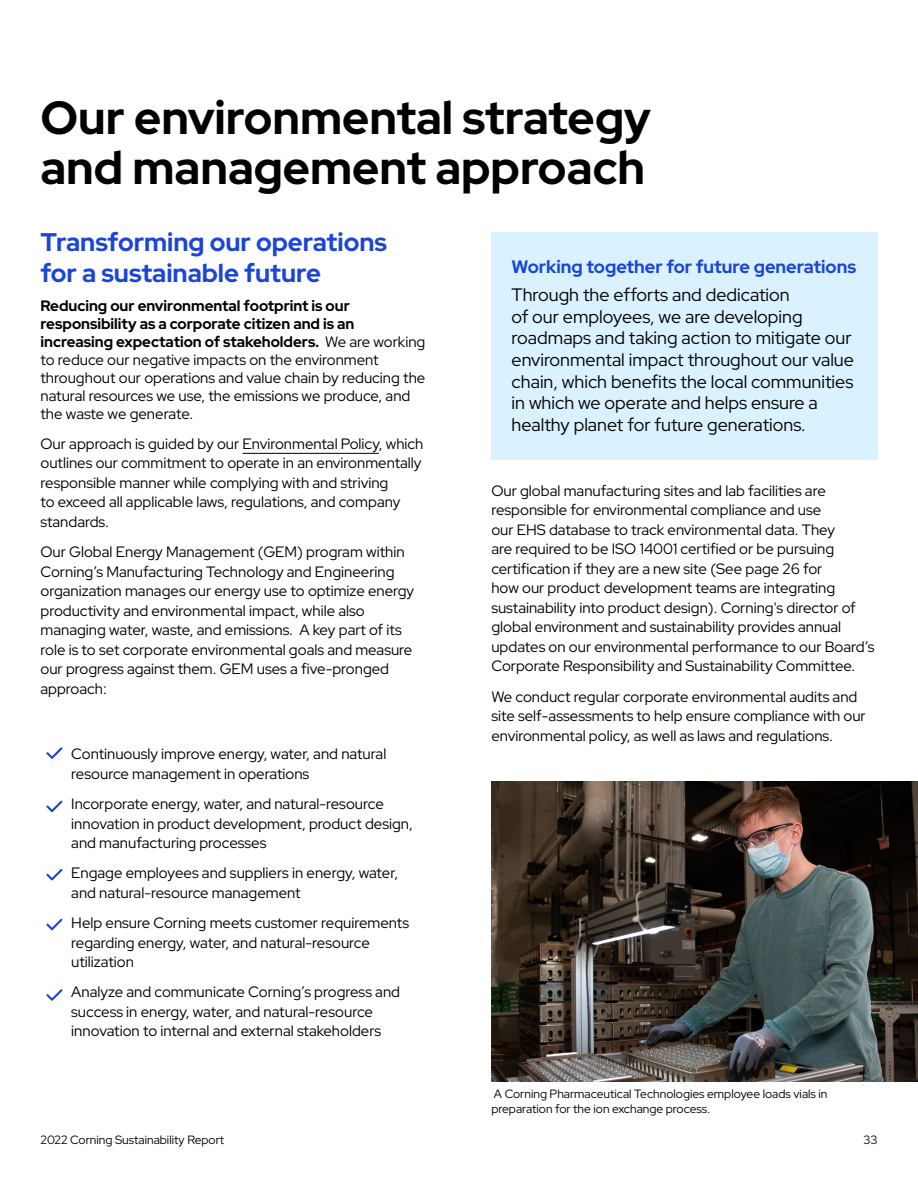
<style>
.page{position:relative;width:918px;height:1188px;background:#fff}
.page>*{position:absolute;margin:0;border:0;box-sizing:border-box;transform-origin:0 0}
.TOC_base{font:700 46.5px/49.5px "Red Hat Display";color:#000}
.Body_text_10_13{font:700 25.5px/30.6px "Red Hat Display";color:#1a45d7}
.Divider_Body{font:18px/21.6px "Red Hat Display";color:#000}
.Divider_Body-2{font:700 18px "Red Hat Display";color:#1a45d7}
.Body_text_10_13-2{font:15px/19.5px "Red Hat Display";color:#000}
.Table_Body_Text{font:12px/15px "Red Hat Display";color:#000}
.s1{font-weight:700}
</style>
<div class="page">
<hr style="left:243px;top:453px;width:136px;height:1px;background:#000">
<svg style="left:46px;top:747px;width:17px;height:12px"></svg>
<svg style="left:46px;top:801px;width:17px;height:11px"></svg>
<svg style="left:46px;top:869px;width:17px;height:11px"></svg>
<svg style="left:46px;top:919px;width:17px;height:11px"></svg>
<svg style="left:46px;top:989px;width:17px;height:12px"></svg>
<div style="left:491px;top:232px;width:387px;height:227px;background:#daf2ff"></div>
<img style="left:491px;top:781px;width:427px;height:301px">
<p class="TOC_base" style="left:40px;top:92px;width:612px">Our environmental strategy and management approach</p>
<p class="Body_text_10_13" style="left:40px;top:226px;width:348px">Transforming our operations for a sustainable future</p>
<p class="Body_text_10_13-2" style="left:40px;top:296px;width:386px;line-height:18px"><span class="s1">Reducing our environmental footprint is our responsibility as a corporate citizen and is an increasing expectation of stakeholders.</span> We are working to reduce our negative impacts on the environment throughout our operations and value chain by reducing the natural resources we use, the emissions we produce, and the waste we generate.</p>
<p class="Body_text_10_13-2" style="left:40px;top:433px;width:385px">Our approach is guided by our Environmental Policy, which outlines our commitment to operate in an environmentally responsible manner while complying with and striving<br>to exceed all applicable laws, regulations, and company standards.</p>
<p class="Body_text_10_13-2" style="left:40px;top:542px;width:375px">Our Global Energy Management (GEM) program within Corning’s Manufacturing Technology and Engineering organization manages our energy use to optimize energy productivity and environmental impact, while also managing water, waste, and emissions. A key part of its role is to set corporate environmental goals and measure our progress against them. GEM uses a five-pronged approach:</p>
<p class="Divider_Body-2" style="left:512px;top:255px;width:346px">Working together for future generations</p>
<p class="Divider_Body" style="left:512px;top:284px;width:344px">Through the efforts and dedication<br>of our employees, we are developing roadmaps and taking action to mitigate our environmental impact throughout our value chain, which benefits the local communities in which we operate and helps ensure a healthy planet for future generations.</p>
<p class="Body_text_10_13-2" style="left:491px;top:480px;width:385px">Our global manufacturing sites and lab facilities are responsible for environmental compliance and use<br>our EHS database to track environmental data. They<br>are required to be ISO 14001 certified or be pursuing certification if they are a new site (See page 26 for<br>how our product development teams are integrating sustainability into product design). Corning's director of global environment and sustainability provides annual updates on our environmental performance to our Board’s Corporate Responsibility and Sustainability Committee.</p>
<p class="Body_text_10_13-2" style="left:491px;top:686px;width:376px">We conduct regular corporate environmental audits and site self-assessments to help ensure compliance with our environmental policy, as well as laws and regulations.</p>
<p class="Body_text_10_13-2" style="left:71px;top:744px;width:317px">Continuously improve energy, water, and natural resource management in operations</p>
<p class="Body_text_10_13-2" style="left:71px;top:794px;width:343px">Incorporate energy, water, and natural-resource innovation in product development, product design, and manufacturing processes</p>
<p class="Body_text_10_13-2" style="left:71px;top:863px;width:328px">Engage employees and suppliers in energy, water, and natural-resource management</p>
<p class="Body_text_10_13-2" style="left:71px;top:913px;width:339px">Help ensure Corning meets customer requirements regarding energy, water, and natural-resource utilization</p>
<p class="Body_text_10_13-2" style="left:71px;top:982px;width:330px">Analyze and communicate Corning’s progress and success in energy, water, and natural-resource innovation to internal and external stakeholders</p>
<p class="Table_Body_Text" style="left:491px;top:1086px;width:338px">A Corning Pharmaceutical Technologies employee loads vials in preparation for the ion exchange process.</p>
<p class="Table_Body_Text" style="left:40px;top:1132px;width:185px">2022 Corning Sustainability Report</p>
<p class="Table_Body_Text" style="left:864px;top:1132px;width:15px">33</p>
</div>
